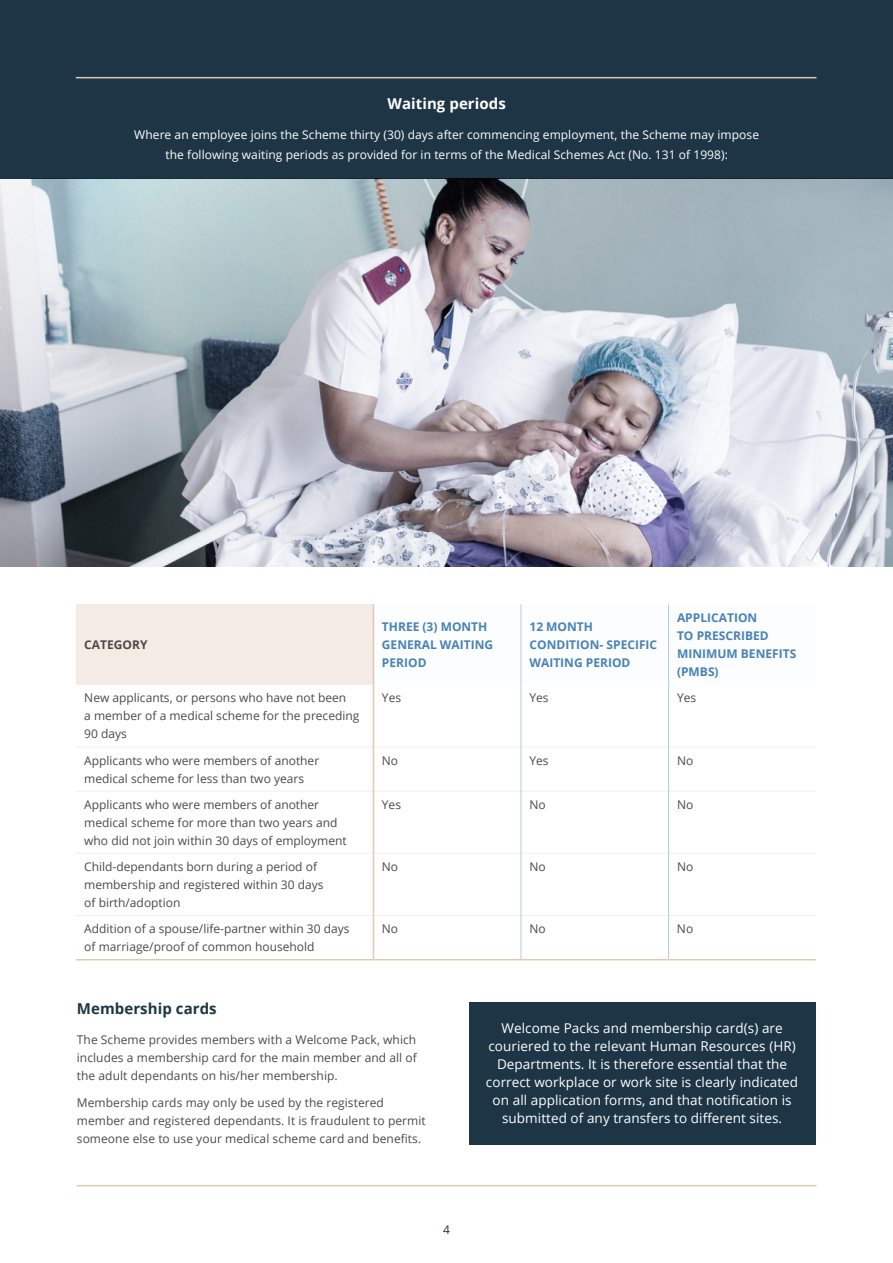
<style>
.page{position:relative;width:893px;height:1263px;background:#fff}
.page>*{position:absolute;margin:0;border:0;box-sizing:border-box;transform-origin:0 0}
.t1{font:700 15px "Open Sans";letter-spacing:.005em;color:#1d3545}
.t2{font:700 15px "Open Sans";letter-spacing:.005em;color:#fff}
.t3{font:13.5px/18px "Open Sans";letter-spacing:.005em;color:#fff;text-align:center}
.t4{font:12px/18px "Open Sans";color:#4a4a49}
.t5{font:12px/19.5px "Open Sans";letter-spacing:.005em;color:#fff;text-align:center}
.t6{font:700 12px/18px "Open Sans";color:#4982b4}
.t7{font:700 12px "Open Sans";color:#4a4a49}
.t8{font:12px "Open Sans";color:#1d3545}
</style>
<div class="page">
<hr style="left:77px;top:1185px;width:739px;height:1px;background:#e0c8b1">
<img style="left:0;top:179px;width:893px;height:387px">
<div style="left:0;top:0;width:893px;height:179px;background:#1d3545"></div>
<div style="left:76px;top:604px;width:297px;height:81px;background:#f4ebe4"></div>
<svg style="left:374px;top:604px;width:147px;height:81px"></svg>
<hr style="left:76px;top:746px;width:297px;height:1px;background:#efefef">
<hr style="left:76px;top:791px;width:297px;height:1px;background:#efefef">
<hr style="left:76px;top:853px;width:297px;height:1px;background:#efefef">
<hr style="left:76px;top:915px;width:297px;height:1px;background:#efefef">
<hr style="left:374px;top:746px;width:147px;height:1px;background:#efefef">
<hr style="left:521px;top:746px;width:147px;height:1px;background:#efefef">
<hr style="left:669px;top:746px;width:147px;height:1px;background:#efefef">
<hr style="left:374px;top:791px;width:147px;height:1px;background:#efefef">
<hr style="left:521px;top:791px;width:147px;height:1px;background:#efefef">
<hr style="left:669px;top:791px;width:147px;height:1px;background:#efefef">
<hr style="left:374px;top:853px;width:147px;height:1px;background:#efefef">
<hr style="left:521px;top:853px;width:147px;height:1px;background:#efefef">
<hr style="left:669px;top:853px;width:147px;height:1px;background:#efefef">
<hr style="left:374px;top:915px;width:147px;height:1px;background:#efefef">
<hr style="left:521px;top:915px;width:147px;height:1px;background:#efefef">
<hr style="left:669px;top:915px;width:147px;height:1px;background:#efefef">
<hr style="left:373px;top:604px;width:1px;height:81px;background:#e0c8b1">
<hr style="left:373px;top:685px;width:1px;height:62px;background:#e0c8b1">
<hr style="left:373px;top:747px;width:1px;height:44px;background:#e0c8b1">
<hr style="left:373px;top:791px;width:1px;height:62px;background:#e0c8b1">
<hr style="left:373px;top:853px;width:1px;height:62px;background:#e0c8b1">
<hr style="left:76px;top:959px;width:297px;height:1px;background:#e0c8b1">
<hr style="left:373px;top:915px;width:1px;height:44px;background:#e0c8b1">
<hr style="left:373px;top:959px;width:148px;height:1px;background:#e0c8b1">
<hr style="left:521px;top:959px;width:147px;height:1px;background:#e0c8b1">
<hr style="left:668px;top:959px;width:148px;height:1px;background:#e0c8b1">
<hr style="left:521px;top:604px;width:1px;height:81px;background:#afcbdf">
<hr style="left:668px;top:604px;width:1px;height:81px;background:#afcbdf">
<hr style="left:521px;top:685px;width:1px;height:62px;background:#afcbdf">
<hr style="left:668px;top:685px;width:1px;height:62px;background:#afcbdf">
<hr style="left:521px;top:747px;width:1px;height:44px;background:#afcbdf">
<hr style="left:668px;top:747px;width:1px;height:44px;background:#afcbdf">
<hr style="left:521px;top:791px;width:1px;height:62px;background:#afcbdf">
<hr style="left:668px;top:791px;width:1px;height:62px;background:#afcbdf">
<hr style="left:521px;top:853px;width:1px;height:62px;background:#afcbdf">
<hr style="left:668px;top:853px;width:1px;height:62px;background:#afcbdf">
<hr style="left:521px;top:915px;width:1px;height:44px;background:#afcbdf">
<hr style="left:668px;top:915px;width:1px;height:44px;background:#afcbdf">
<div style="left:469px;top:1002px;width:346px;height:142px;background:#1d3545"></div>
<hr style="left:76px;top:77px;width:740px;height:1px;background:#e0c8b1">
<p class="t2" style="left:387px;top:93px;width:120px">Waiting periods</p>
<p class="t5" style="left:134px;top:125px;width:626px">Where an employee joins the Scheme thirty (30) days after commencing employment, the Scheme may impose the following waiting periods as provided for in terms of the Medical Schemes Act (No. 131 of 1998):</p>
<p class="t7" style="left:84px;top:636px;width:65px">CATEGORY</p>
<p class="t6" style="left:382px;top:618px;width:113px">THREE (3) MONTH<br>GENERAL WAITING<br>PERIOD</p>
<p class="t6" style="left:529px;top:618px;width:129px">12 MONTH<br>CONDITION- SPECIFIC<br>WAITING PERIOD</p>
<p class="t6" style="left:677px;top:609px;width:121px">APPLICATION<br>TO PRESCRIBED<br>MINIMUM BENEFITS (PMBS)</p>
<p class="t4" style="left:84px;top:689px;width:277px">New applicants, or persons who have not been<br>a member of a medical scheme for the preceding<br>90 days</p>
<p class="t4" style="left:382px;top:689px;width:21px">Yes</p>
<p class="t4" style="left:529px;top:689px;width:21px">Yes</p>
<p class="t4" style="left:677px;top:689px;width:21px">Yes</p>
<p class="t4" style="left:84px;top:751px;width:236px">Applicants who were members of another medical scheme for less than two years</p>
<p class="t4" style="left:382px;top:751px;width:18px">No</p>
<p class="t4" style="left:529px;top:751px;width:21px">Yes</p>
<p class="t4" style="left:677px;top:751px;width:18px">No</p>
<p class="t4" style="left:84px;top:795px;width:264px">Applicants who were members of another medical scheme for more than two years and who did not join within 30 days of employment</p>
<p class="t4" style="left:382px;top:795px;width:21px">Yes</p>
<p class="t4" style="left:529px;top:795px;width:18px">No</p>
<p class="t4" style="left:677px;top:795px;width:18px">No</p>
<p class="t4" style="left:84px;top:857px;width:241px">Child-dependants born during a period of membership and registered within 30 days of birth/adoption</p>
<p class="t4" style="left:382px;top:857px;width:18px">No</p>
<p class="t4" style="left:529px;top:857px;width:18px">No</p>
<p class="t4" style="left:677px;top:857px;width:18px">No</p>
<p class="t4" style="left:84px;top:919px;width:267px">Addition of a spouse/life-partner within 30 days of marriage/proof of common household</p>
<p class="t4" style="left:382px;top:919px;width:18px">No</p>
<p class="t4" style="left:529px;top:919px;width:18px">No</p>
<p class="t4" style="left:677px;top:919px;width:18px">No</p>
<p class="t1" style="left:77px;top:997px;width:141px">Membership cards</p>
<p class="t4" style="left:77px;top:1030px;width:341px;text-align:justify">The Scheme provides members with a Welcome Pack, which includes a membership card for the main member and all of the adult dependants on his/her membership.</p>
<p class="t4" style="left:77px;top:1093px;width:350px">Membership cards may only be used by the registered member and registered dependants. It is fraudulent to permit someone else to use your medical scheme card and benefits.</p>
<p class="t8" style="left:443px;top:1222px;width:8px">4</p>
<p class="t3" style="left:486px;top:1019px;width:314px">Welcome Packs and membership card(s) are couriered to the relevant Human Resources (HR)<br>Departments. It is therefore essential that the correct workplace or work site is clearly indicated on all application forms, and that notification is submitted of any transfers to different sites.</p>
</div>
